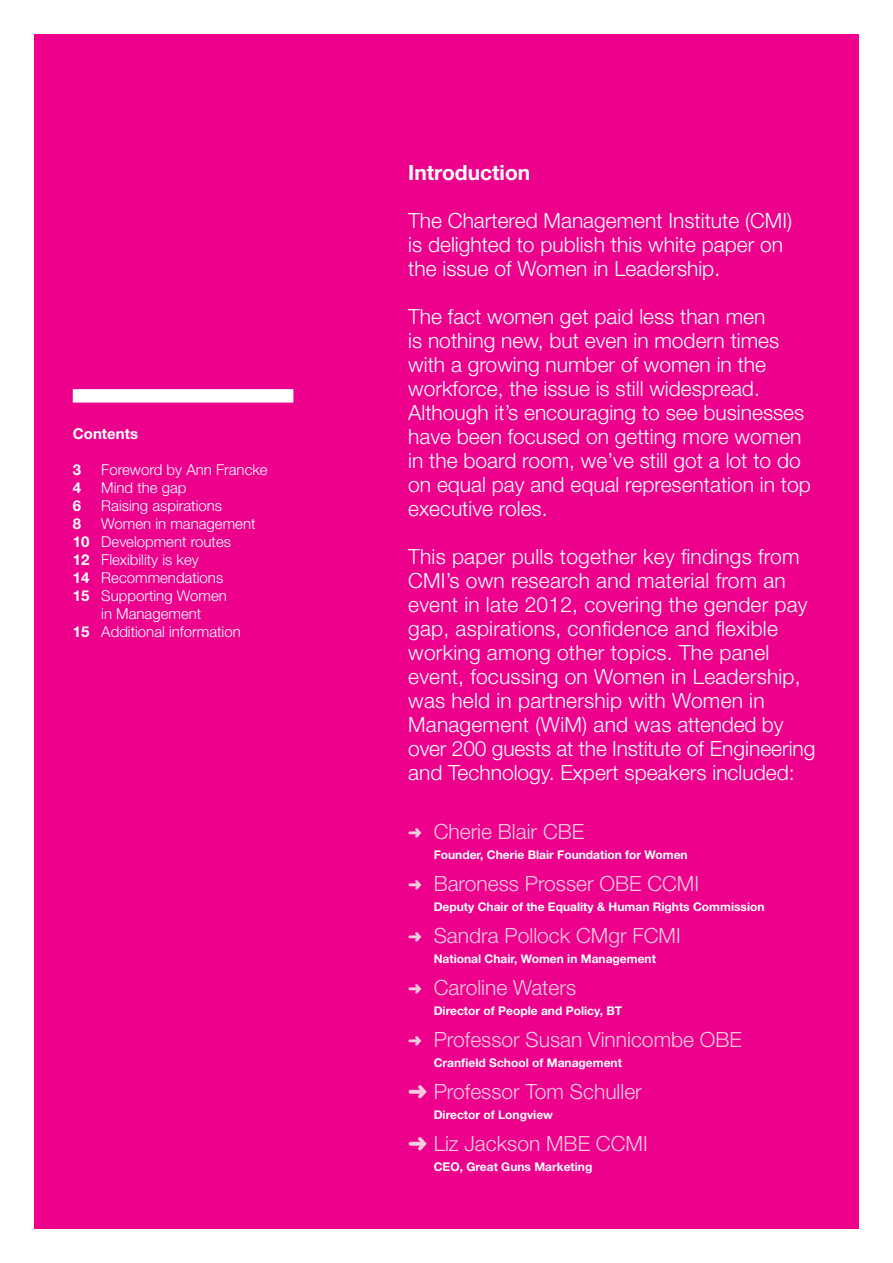
<style>
.page{position:relative;width:893px;height:1263px;background:#fff}
.page>*{position:absolute;margin:0;border:0;box-sizing:border-box;transform-origin:0 0}
.t1{font:300 21px/24px "Helvetica Neue";color:#fff}
.t2{font:300 21px "Helvetica Neue";color:#f9cbdf}
.t3{font:700 21px "Helvetica Neue";color:#fff}
.t4{font:300 15px "Helvetica Neue";color:#fff}
.t5{font:700 15px "Helvetica Neue";color:#fff}
.t6{font:700 12px "Helvetica Neue";color:#fff}
.s1{font-weight:700}
</style>
<div class="page">
<div style="left:34px;top:34px;width:825px;height:1195px;background:#ec008c"></div>
<div style="left:73px;top:389px;width:220px;height:14px;background:#fff"></div>
<p class="t5" style="left:73px;top:424px;width:67px">Contents</p>
<p class="t5" style="left:73px;top:460px;width:10px">3</p>
<p class="t4" style="left:101px;top:460px;width:168px">Foreword by Ann Francke</p>
<p class="t5" style="left:73px;top:478px;width:10px">4</p>
<p class="t4" style="left:101px;top:478px;width:87px">Mind the gap</p>
<p class="t5" style="left:73px;top:496px;width:10px">6</p>
<p class="t4" style="left:101px;top:496px;width:122px">Raising aspirations</p>
<p class="t5" style="left:73px;top:514px;width:10px">8</p>
<p class="t4" style="left:101px;top:514px;width:156px">Women in management</p>
<p class="t4" style="left:73px;top:532px;width:160px"><span class="s1">10</span> Development routes</p>
<p class="t4" style="left:73px;top:550px;width:127px"><span class="s1">12</span> Flexibility is key</p>
<p class="t4" style="left:73px;top:568px;width:152px"><span class="s1">14</span> Recommendations</p>
<p class="t4" style="left:73px;top:586px;width:156px"><span class="s1">15</span> Supporting Women</p>
<p class="t4" style="left:101px;top:604px;width:102px">in Management</p>
<p class="t4" style="left:73px;top:622px;width:169px"><span class="s1">15</span> Additional information</p>
<p class="t3" style="left:408px;top:159px;width:124px">Introduction</p>
<p class="t1" style="left:408px;top:208px;width:385px">The Chartered Management Institute (CMI) is delighted to publish this white paper on the issue of Women in Leadership.</p>
<p class="t1" style="left:408px;top:304px;width:404px">The fact women get paid less than men<br>is nothing new, but even in modern times with a growing number of women in the workforce, the issue is still widespread.<br>Although it’s encouraging to see businesses have been focused on getting more women in the board room, we’ve still got a lot to do on equal pay and equal representation in top executive roles.</p>
<p class="t1" style="left:408px;top:544px;width:409px">This paper pulls together key findings from CMI’s own research and material from an event in late 2012, covering the gender pay gap, aspirations, confidence and flexible working among other topics. The panel event, focussing on Women in Leadership, was held in partnership with Women in Management (WiM) and was attended by over 200 guests at the Institute of Engineering and Technology. Expert speakers included:</p>
<p class="t2" style="left:408px;top:819px;width:178px">➜ Cherie Blair CBE</p>
<p class="t6" style="left:434px;top:847px;width:255px">Founder, Cherie Blair Foundation for Women</p>
<p class="t2" style="left:408px;top:871px;width:292px">➜ Baroness Prosser Obe CCMI</p>
<p class="t6" style="left:434px;top:899px;width:332px">Deputy Chair of the Equality &amp; Human Rights Commission</p>
<p class="t2" style="left:408px;top:923px;width:274px">➜ Sandra Pollock CMgr FCMI</p>
<p class="t6" style="left:434px;top:951px;width:224px">National Chair, Women in Management</p>
<p class="t2" style="left:408px;top:975px;width:169px">➜ Caroline Waters</p>
<p class="t6" style="left:434px;top:1003px;width:190px">Director of People and Policy, BT</p>
<p class="t2" style="left:408px;top:1027px;width:335px">➜ Professor Susan Vinnicombe OBE</p>
<p class="t6" style="left:434px;top:1055px;width:190px">Cranfield School of Management</p>
<p class="t2" style="left:408px;top:1079px;width:235px">➜ Professor Tom Schuller</p>
<p class="t6" style="left:434px;top:1107px;width:121px">Director of Longview</p>
<p class="t2" style="left:408px;top:1131px;width:241px">➜ Liz Jackson MBE CCMI</p>
<p class="t6" style="left:434px;top:1159px;width:160px">CEO, Great Guns Marketing</p>
</div>
